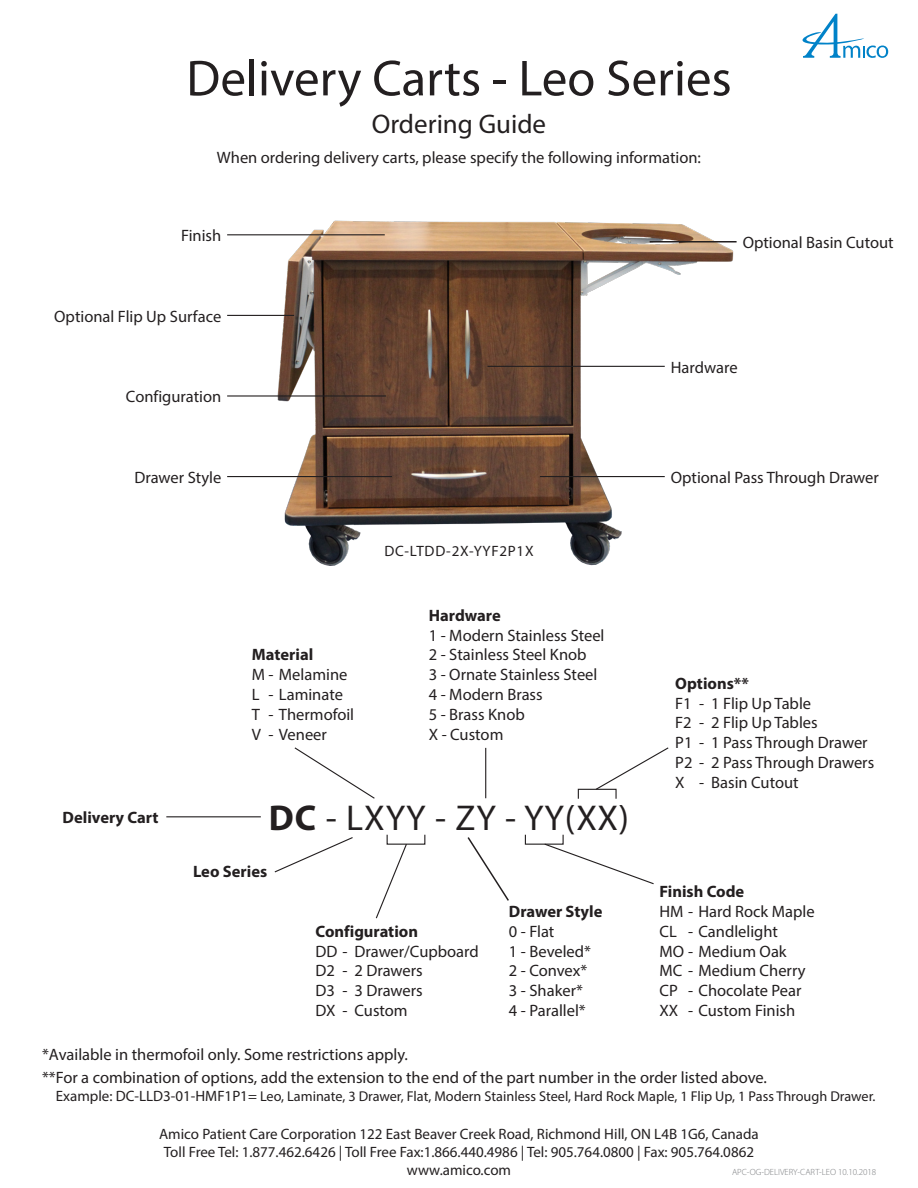
<style>
.page{position:relative;width:918px;height:1188px;background:#fff}
.page>*{position:absolute;margin:0;border:0;box-sizing:border-box;transform-origin:0 0}
.heading1{font:51px "Myriad Pro";color:#231f20}
.matrix_part_number{font:36px "Myriad Pro";letter-spacing:.025em;color:#231f20}
.heading2{font:27px "Myriad Pro";color:#231f20}
.matrix_options{font:16.5px "Myriad Pro";color:#231f20}
.notes{font:16.5px "Myriad Pro";color:#231f20}
.labels{font:16.5px "Myriad Pro";color:#231f20}
.matrix_options_-_wid{font:16.5px "Myriad Pro";color:#231f20}
.matrix_heading{font:700 16.5px "Myriad Pro";color:#231f20}
.heading3{font:16.5px "Myriad Pro";color:#231f20}
.PART_NUMBER_below_ma{font:15px/18px "Myriad Pro";color:#231f20;text-align:center}
.PART_NUMBER_below_ma-2{font:15px "Myriad Pro";letter-spacing:.05em;color:#231f20}
.notes-2{font:14.25px "Myriad Pro";color:#231f20}
.code{font:300 9px "Myriad Pro";color:#7a7c7f}
.s1{font-weight:700}
.s2{font-size:15px}
</style>
<div class="page">
<svg style="left:802px;top:14px;width:86px;height:44px"></svg>
<hr style="left:166px;top:816px;width:95px;height:1px;background:#231f20">
<div style="left:578px;top:789px;width:39px;height:10px;border:1px solid #231f20"></div>
<svg style="left:274px;top:837px;width:79px;height:36px"></svg>
<svg style="left:294px;top:747px;width:81px;height:52px"></svg>
<hr style="left:485px;top:748px;width:1px;height:50px;background:#231f20">
<svg style="left:467px;top:837px;width:42px;height:64px"></svg>
<svg style="left:594px;top:747px;width:75px;height:44px"></svg>
<svg style="left:543px;top:843px;width:111px;height:42px"></svg>
<svg style="left:375px;top:843px;width:33px;height:76px"></svg>
<img style="left:227px;top:220px;width:507px;height:346px">
<hr style="left:227px;top:476px;width:165px;height:1px;background:#231f20">
<hr style="left:227px;top:395px;width:159px;height:2px;background:#231f20">
<hr style="left:227px;top:315px;width:67px;height:1px;background:#231f20">
<hr style="left:227px;top:234px;width:158px;height:1px;background:#231f20">
<hr style="left:650px;top:241px;width:87px;height:2px;background:#231f20">
<hr style="left:540px;top:476px;width:125px;height:1px;background:#231f20">
<hr style="left:488px;top:366px;width:177px;height:1px;background:#231f20">
<p class="heading1" style="left:186px;top:47px;width:547px">Delivery Carts - Leo Series</p>
<p class="heading2" style="left:372px;top:107px;width:176px">Ordering Guide</p>
<p class="heading3" style="left:217px;top:147px;width:486px">When ordering delivery carts, please specify the following information:</p>
<p class="labels" style="left:181px;top:225px;width:42px">Finish</p>
<p class="labels" style="left:54px;top:306px;width:169px">Optional Flip Up Surface</p>
<p class="labels" style="left:743px;top:232px;width:153px">Optional Basin Cutout</p>
<p class="labels" style="left:126px;top:386px;width:97px">Configuration</p>
<p class="labels" style="left:134px;top:467px;width:88px">Drawer Style</p>
<p class="matrix_heading" style="left:63px;top:807px;width:98px">Delivery Cart</p>
<p class="matrix_heading" style="left:252px;top:644px;width:63px">Material</p>
<p class="matrix_options" style="left:252px;top:664px;width:97px">M - Melamine</p>
<p class="matrix_options" style="left:252px;top:684px;width:93px">L - Laminate</p>
<p class="matrix_options" style="left:252px;top:704px;width:104px">T - Thermofoil</p>
<p class="matrix_options" style="left:252px;top:724px;width:77px">V - Veneer</p>
<p class="PART_NUMBER_below_ma-2" style="left:384px;top:542px;width:151px">DC-LTDD-2X-YYF2P1X</p>
<p class="matrix_heading" style="left:429px;top:604px;width:74px">Hardware</p>
<p class="matrix_options" style="left:429px;top:625px;width:177px">1 - Modern Stainless Steel</p>
<p class="matrix_options" style="left:429px;top:645px;width:159px">2 - Stainless Steel Knob</p>
<p class="matrix_options" style="left:429px;top:664px;width:170px">3 - Ornate Stainless Steel</p>
<p class="matrix_options" style="left:429px;top:684px;width:115px">4 - Modern Brass</p>
<p class="matrix_options" style="left:429px;top:704px;width:98px">5 - Brass Knob</p>
<p class="matrix_options" style="left:429px;top:724px;width:76px">X - Custom</p>
<p class="matrix_part_number" style="left:269px;top:796px;width:362px"><span class="s1">DC</span> - LXYY - ZY - YY(XX)</p>
<p class="matrix_heading" style="left:193px;top:861px;width:76px">Leo Series</p>
<p class="matrix_heading" style="left:316px;top:920px;width:104px">Configuration</p>
<p class="matrix_options" style="left:316px;top:941px;width:165px">DD - Drawer/Cupboard</p>
<p class="matrix_options" style="left:316px;top:961px;width:109px">D2 - 2 Drawers</p>
<p class="matrix_options" style="left:316px;top:981px;width:109px">D3 - 3 Drawers</p>
<p class="matrix_options" style="left:316px;top:1000px;width:94px">DX - Custom</p>
<p class="matrix_heading" style="left:509px;top:901px;width:95px">Drawer Style</p>
<p class="matrix_options" style="left:509px;top:921px;width:47px">0 - Flat</p>
<p class="matrix_options" style="left:509px;top:941px;width:84px">1 - Beveled*</p>
<p class="matrix_options" style="left:509px;top:961px;width:80px">2 - Convex*</p>
<p class="matrix_options" style="left:509px;top:981px;width:76px">3 - Shaker*</p>
<p class="matrix_options" style="left:509px;top:1000px;width:78px">4 - Parallel*</p>
<p class="labels" style="left:671px;top:357px;width:68px">Hardware</p>
<p class="labels" style="left:671px;top:467px;width:210px">Optional Pass Through Drawer</p>
<p class="matrix_heading" style="left:675px;top:672px;width:75px">Options**</p>
<p class="matrix_options" style="left:675px;top:693px;width:137px">F1 - 1 Flip Up Table</p>
<p class="matrix_options" style="left:675px;top:713px;width:144px">F2 - 2 Flip Up Tables</p>
<p class="matrix_options" style="left:675px;top:733px;width:194px">P1 - 1 Pass Through Drawer</p>
<p class="matrix_options" style="left:675px;top:752px;width:201px">P2 - 2 Pass Through Drawers</p>
<p class="matrix_options" style="left:675px;top:772px;width:125px">X - Basin Cutout</p>
<p class="matrix_heading" style="left:660px;top:881px;width:86px">Finish Code</p>
<p class="matrix_options_-_wid" style="left:660px;top:901px;width:157px">HM - Hard Rock Maple</p>
<p class="matrix_options_-_wid" style="left:660px;top:921px;width:120px">CL - Candlelight</p>
<p class="matrix_options_-_wid" style="left:660px;top:941px;width:129px">MO - Medium Oak</p>
<p class="matrix_options_-_wid" style="left:660px;top:961px;width:148px">MC - Medium Cherry</p>
<p class="matrix_options_-_wid" style="left:660px;top:981px;width:144px">CP - Chocolate Pear</p>
<p class="matrix_options_-_wid" style="left:660px;top:1000px;width:137px">XX - Custom Finish</p>
<p class="notes" style="left:42px;top:1045px;width:367px">*Available in thermofoil only. Some restrictions apply.</p>
<p class="notes" style="left:42px;top:1068px;width:726px">**For a combination of options, add the extension to the end of the part number in the order listed above.</p>
<p class="notes-2" style="left:56px;top:1088px;width:821px"><span class="s2">Example: DC-LLD3-01-HMF1P1=</span> Leo, Laminate, 3 Drawer, Flat, Modern Stainless Steel, Hard Rock Maple, 1 Flip Up, 1 Pass Through Drawer.</p>
<p class="PART_NUMBER_below_ma" style="left:159px;top:1125px;width:601px">Amico Patient Care Corporation 122 East Beaver Creek Road, Richmond Hill, ON L4B 1G6, Canada<br>Toll Free Tel: 1.877.462.6426 | Toll Free Fax:1.866.440.4986 | Tel: 905.764.0800 | Fax: 905.764.0862 www.amico.com</p>
<p class="code" style="left:732px;top:1166px;width:146px">APC-OG-DELIVERY-CART-LEO 10.10.2018</p>
</div>
